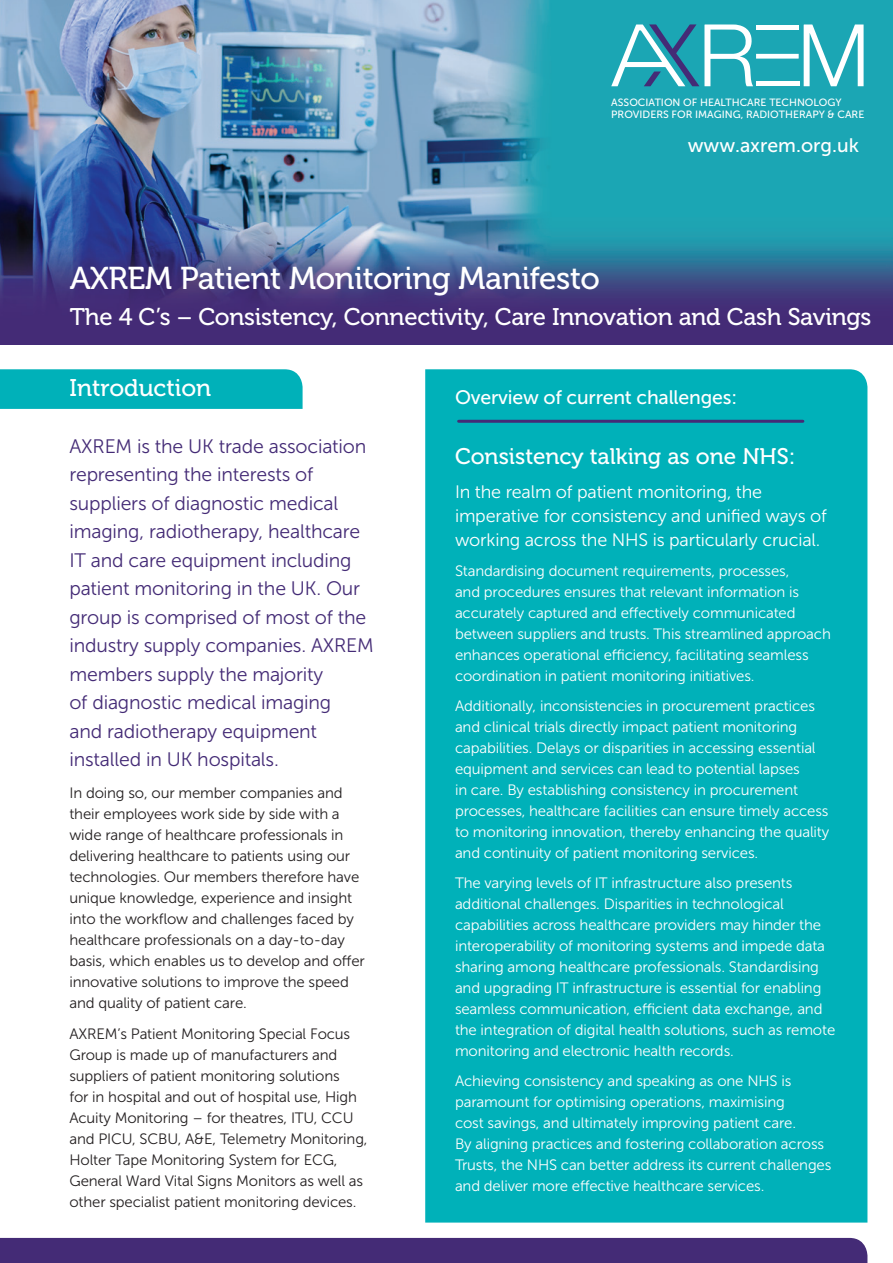
<style>
.page{position:relative;width:893px;height:1263px;background:#fff}
.page>*{position:absolute;margin:0;border:0;box-sizing:border-box;transform-origin:0 0}
.t1{font:31.5px "Museo 500";letter-spacing:-.01em;color:#fff}
.t2{font:24px "Museo 500";letter-spacing:-.01em;color:#fff}
.t3{font:22.5px "Museo 500";color:#fff}
.t4{font:19.5px/28.5px "Museo Sans 300";letter-spacing:-.01em;color:#442b76}
.t5{font:19.5px "Museo Sans 500";letter-spacing:-.01em;color:#fff}
.t6{font:18px/24px "Museo Sans 300";letter-spacing:-.01em;color:#fff}
.t7{font:15px/21px "Museo Sans 300";letter-spacing:-.01em;color:#fff}
.t8{font:15px/21px "Museo Sans 300";letter-spacing:-.01em;color:#231f20}
.t9{font:10.5px "Museo Sans 500";color:#fff}
</style>
<div class="page">
<div style="left:0;top:369px;width:303px;height:40px;background:#00b1b9"></div>
<img style="left:0;top:0;width:893px;height:344px">
<div style="left:0;top:1238px;width:867px;height:25px;background:#442b76"></div>
<svg style="left:611px;top:24px;width:253px;height:62px"></svg>
<div style="left:425px;top:369px;width:442px;height:853px;background:#00b1b9"></div>
<hr style="left:459px;top:420px;width:344px;height:3px;background:#442b76">
<p class="t9" style="left:611px;top:96px;width:232px">ASSOCIATION OF HEALTHCARE TECHNOLOGY</p>
<p class="t9" style="left:611px;top:109px;width:255px">PROVIDERS FOR IMAGING, RADIOTHERAPY &amp; CARE</p>
<p class="t5" style="left:688px;top:135px;width:173px">www.axrem.org.uk</p>
<p class="t1" style="left:70px;top:261px;width:532px">AXREM Patient Monitoring Manifesto</p>
<p class="t2" style="left:70px;top:304px;width:803px">The 4 C’s – Consistency, Connectivity, Care Innovation and Cash Savings</p>
<p class="t2" style="left:69px;top:374px;width:143px">Introduction</p>
<p class="t4" style="left:69px;top:432px;width:306px">AXREM is the UK trade association representing the interests of suppliers of diagnostic medical imaging, radiotherapy, healthcare<br>IT and care equipment including patient monitoring in the UK. Our group is comprised of most of the industry supply companies. AXREM members supply the majority<br>of diagnostic medical imaging</p>
<p class="t4" style="left:69px;top:717px;width:249px">and radiotherapy equipment installed in UK hospitals.</p>
<p class="t8" style="left:69px;top:782px;width:297px">In doing so, our member companies and their employees work side by side with a wide range of healthcare professionals in delivering healthcare to patients using our technologies. Our members therefore have unique knowledge, experience and insight into the workflow and challenges faced by healthcare professionals on a day-to-day basis, which enables us to develop and offer innovative solutions to improve the speed</p>
<p class="t8" style="left:69px;top:992px;width:179px">and quality of patient care.</p>
<p class="t8" style="left:69px;top:1024px;width:282px">AXREM’s Patient Monitoring Special Focus<br>Group is made up of manufacturers and suppliers of patient monitoring solutions</p>
<p class="t8" style="left:69px;top:1087px;width:289px">for in hospital and out of hospital use, High<br>Acuity Monitoring – for theatres, ITU, CCU</p>
<p class="t8" style="left:69px;top:1129px;width:300px">and PICU, SCBU, A&amp;E, Telemetry Monitoring, Holter Tape Monitoring System for ECG, General Ward Vital Signs Monitors as well as other specialist patient monitoring devices.</p>
<p class="t5" style="left:455px;top:386px;width:284px">Overview of current challenges:</p>
<p class="t3" style="left:455px;top:444px;width:342px">Consistency talking as one NHS:</p>
<p class="t6" style="left:455px;top:480px;width:373px">In the realm of patient monitoring, the imperative for consistency and unified ways of working across the NHS is particularly crucial.</p>
<p class="t7" style="left:455px;top:561px;width:377px">Standardising document requirements, processes,<br>and procedures ensures that relevant information is accurately captured and effectively communicated between suppliers and trusts. This streamlined approach enhances operational efficiency, facilitating seamless coordination in patient monitoring initiatives.</p>
<p class="t7" style="left:455px;top:696px;width:376px">Additionally, inconsistencies in procurement practices and clinical trials directly impact patient monitoring capabilities. Delays or disparities in accessing essential equipment and services can lead to potential lapses<br>in care. By establishing consistency in procurement processes, healthcare facilities can ensure timely access to monitoring innovation, thereby enhancing the quality and continuity of patient monitoring services.</p>
<p class="t7" style="left:455px;top:873px;width:382px">The varying levels of IT infrastructure also presents additional challenges. Disparities in technological capabilities across healthcare providers may hinder the interoperability of monitoring systems and impede data sharing among healthcare professionals. Standardising and upgrading IT infrastructure is essential for enabling seamless communication, efficient data exchange, and the integration of digital health solutions, such as remote monitoring and electronic health records.</p>
<p class="t7" style="left:455px;top:1071px;width:338px">Achieving consistency and speaking as one NHS is paramount for optimising operations, maximising</p>
<p class="t7" style="left:455px;top:1113px;width:343px">cost savings, and ultimately improving patient care.</p>
<p class="t7" style="left:455px;top:1134px;width:378px">By aligning practices and fostering collaboration across<br>Trusts, the NHS can better address its current challenges and deliver more effective healthcare services.</p>
</div>
